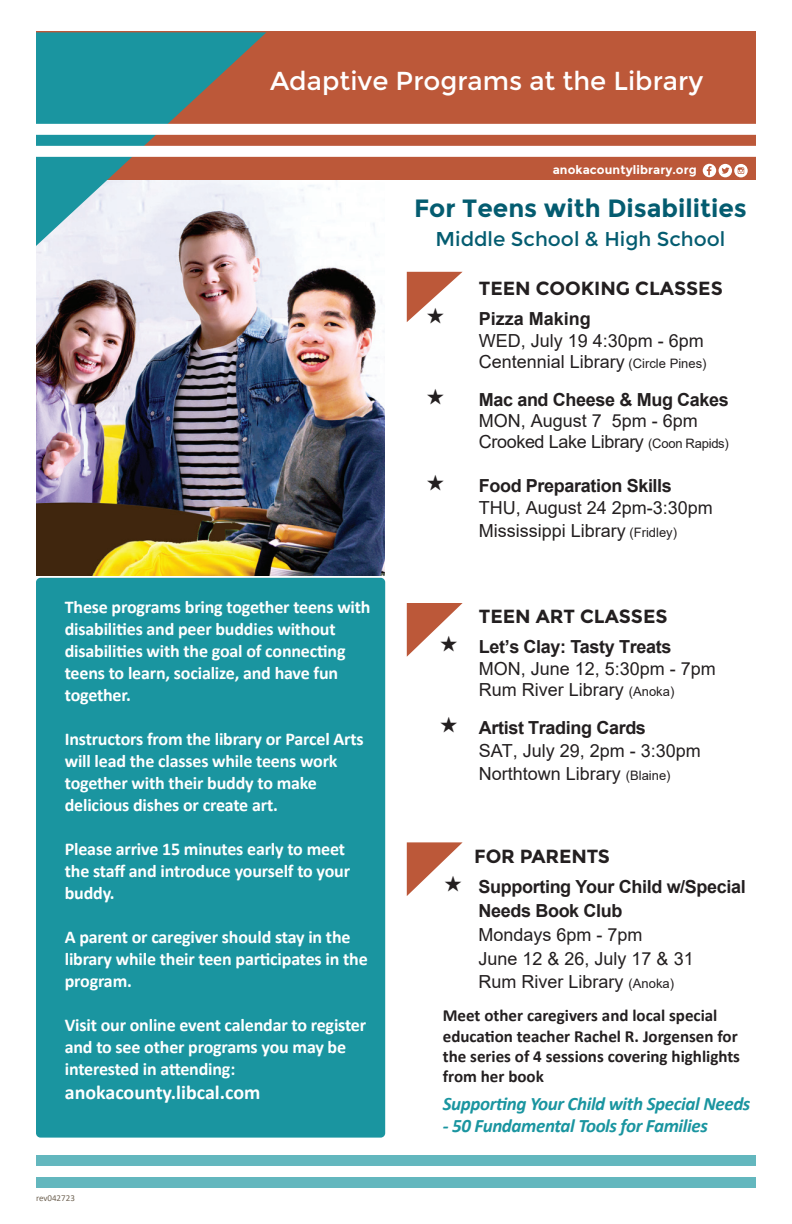
<style>
.page{position:relative;width:792px;height:1224px;background:#fff}
.page>*{position:absolute;margin:0;border:0;box-sizing:border-box;transform-origin:0 0}
.t1{font:26px "Montserrat";color:#fff}
.t2{font:700 25px "Montserrat";color:#045c70}
.t3{font:20px "Montserrat";color:#045c70}
.t4{font:700 20px "Calibri";color:#fff}
.t5{font:italic 700 19px "Calibri";letter-spacing:-.02em;color:#1a95a0}
.t6{font:700 19px "Montserrat";color:#231f20}
.t7{font:700 18px/22px "Calibri";letter-spacing:-.01em;color:#fff}
.t8{font:18px/23.9px "Arial";color:#231f20}
.t9{font:700 18px/23.9px "Arial";letter-spacing:-.02em;color:#231f20}
.t10{font:18px/20.7px "Arial";letter-spacing:-.02em;color:#231f20}
.t11{font:700 18px "Arial";color:#231f20}
.t12{font:700 17px/20.4px "Calibri";color:#231f20}
.t13{font:700 12px "Montserrat";letter-spacing:.01em;color:#fff}
.t14{font:9px "Calibri";color:#716555}
.s1{font-size:13px}
</style>
<div class="page">
<img style="left:36px;top:180px;width:348px;height:396px">
<div style="left:36px;top:578px;width:349px;height:560px;background:#1a95a0;border-radius:4px"></div>
<div style="left:36px;top:32px;width:720px;height:148px;background:#bc5839"></div>
<svg style="left:36px;top:32px;width:230px;height:214px"></svg>
<div style="left:36px;top:124px;width:720px;height:11px;background:#fff"></div>
<div style="left:36px;top:146px;width:720px;height:11px;background:#fff"></div>
<svg style="left:703px;top:164px;width:45px;height:13px"></svg>
<div style="left:36px;top:1155px;width:720px;height:11px;background:#63b7be"></div>
<div style="left:36px;top:1177px;width:720px;height:11px;background:#63b7be"></div>
<svg style="left:407px;top:272px;width:56px;height:50px"></svg>
<svg style="left:407px;top:603px;width:56px;height:54px"></svg>
<svg style="left:407px;top:842px;width:56px;height:54px"></svg>
<h1 class="t1" style="left:270px;top:66px;width:435px">Adaptive Programs at the Library</h1>
<p class="t13" style="left:553px;top:162px;width:146px">anokacountylibrary.org</p>
<h2 class="t2" style="left:414px;top:193px;width:334px">For Teens with Disabilities</h2>
<p class="t3" style="left:436px;top:227px;width:291px">Middle School &amp; High School</p>
<p class="t7" style="left:65px;top:596px;width:307px">These programs bring together teens with disabilities and peer buddies without disabilities with the goal of connecting teens to learn, socialize, and have fun together.</p>
<p class="t7" style="left:65px;top:728px;width:300px">Instructors from the library or Parcel Arts will lead the classes while teens work together with their buddy to make delicious dishes or create art.</p>
<p class="t7" style="left:65px;top:838px;width:287px">Please arrive 15 minutes early to meet the staff and introduce yourself to your buddy.</p>
<p class="t7" style="left:65px;top:926px;width:304px">A parent or caregiver should stay in the library while their teen participates in the program.</p>
<p class="t7" style="left:65px;top:1014px;width:303px">Visit our online event calendar to register and to see other programs you may be interested in attending:</p>
<p class="t4" style="left:65px;top:1078px;width:197px">anokacounty.libcal.com</p>
<p class="t14" style="left:36px;top:1191px;width:40px">rev042723</p>
<p class="t6" style="left:479px;top:277px;width:246px">TEEN COOKING CLASSES</p>
<p class="t11" style="left:479px;top:306px;width:114px">Pizza Making</p>
<p class="t8" style="left:479px;top:329px;width:229px;line-height:21.6px">WED, July 19 4:30pm - 6pm<br>Centennial Library <span class="s1">(Circle Pines)</span></p>
<p class="t9" style="left:479px;top:388px;width:252px">Mac and Cheese &amp; Mug Cakes</p>
<p class="t10" style="left:479px;top:410px;width:252px">MON, August 7 5pm - 6pm<br>Crooked Lake Library <span class="s1">(Coon Rapids)</span></p>
<p class="t9" style="left:479px;top:474px;width:195px">Food Preparation Skills</p>
<p class="t8" style="left:479px;top:497px;width:236px;line-height:22.4px">THU, August 24 2pm-3:30pm<br>Mississippi Library <span class="s1">(Fridley)</span></p>
<p class="t6" style="left:479px;top:605px;width:190px">TEEN ART CLASSES</p>
<p class="t9" style="left:479px;top:635px;width:194px">Let’s Clay: Tasty Treats</p>
<p class="t8" style="left:479px;top:658px;width:239px;line-height:21.4px">MON, June 12, 5:30pm - 7pm<br>Rum River Library <span class="s1">(Anoka)</span></p>
<p class="t9" style="left:479px;top:716px;width:169px">Artist Trading Cards</p>
<p class="t8" style="left:479px;top:739px;width:224px;line-height:22.8px">SAT, July 29, 2pm - 3:30pm<br>Northtown Library <span class="s1">(Blaine)</span></p>
<p class="t6" style="left:474px;top:845px;width:137px">FOR PARENTS</p>
<p class="t9" style="left:479px;top:875px;width:269px">Supporting Your Child w/Special<br>Needs Book Club</p>
<p class="t8" style="left:479px;top:922px;width:217px">Mondays 6pm - 7pm<br>June 12 &amp; 26, July 17 &amp; 31<br>Rum River Library <span class="s1">(Anoka)</span></p>
<p class="t12" style="left:443px;top:1005px;width:299px">Meet other caregivers and local special education teacher Rachel R. Jorgensen for the series of 4 sessions covering highlights from her book</p>
<p class="t5" style="left:443px;top:1090px;width:309px">Supporting Your Child with Special Needs</p>
<p class="t5" style="left:443px;top:1113px;width:267px">- 50 Fundamental Tools for Families</p>
</div>
